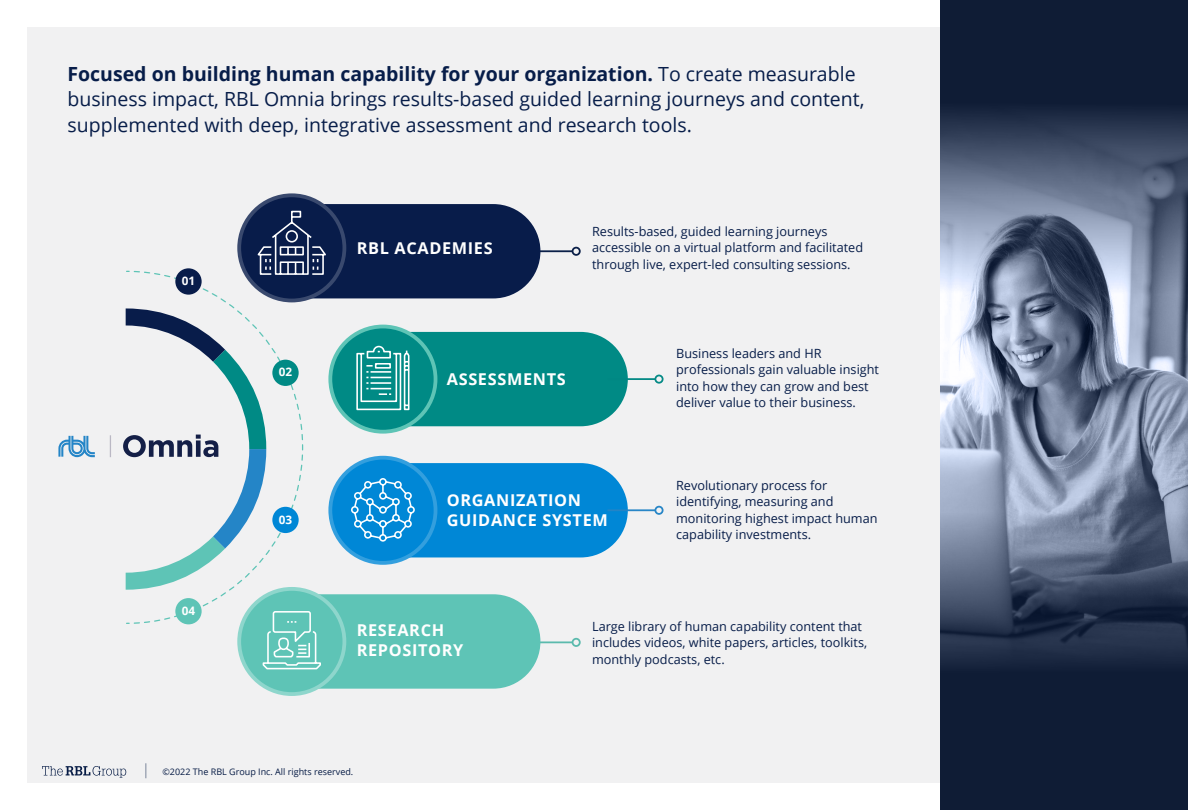
<style>
.page{position:relative;width:1188px;height:810px;background:#fff}
.page>*{position:absolute;margin:0;border:0;box-sizing:border-box;transform-origin:0 0}
.t1{font:19.5px/25.5px "Open Sans";color:#071d49}
.t2{font:700 16.35px/20px "Open Sans";letter-spacing:.04em;color:#fff}
.t3{font:12.75px/16.4px "Open Sans";color:#071d49}
.t4{font:700 11.7px "Open Sans";color:#fff}
.t5{font:9px "Open Sans";color:#071d49}
.s1{font-weight:700}
</style>
<div class="page">
<div style="left:27px;top:27px;width:1134px;height:756px;background:#f1f1f2"></div>
<svg style="left:110px;top:436px;width:1px;height:21px"></svg>
<svg style="left:58px;top:436px;width:37px;height:21px"></svg>
<div style="left:254px;top:204px;width:286px;height:94px;background:#081c4a;border-radius:47px"></div>
<div style="left:239px;top:195px;width:105px;height:106px;background:#081c4a;border-radius:50%"></div>
<div style="left:237px;top:193px;width:109px;height:109px;border:4px solid #39496e;border-radius:50%"></div>
<div style="left:336px;top:332px;width:292px;height:94px;background:#008a85;border-radius:47px"></div>
<div style="left:330px;top:327px;width:106px;height:105px;background:#008a85;border-radius:50%"></div>
<div style="left:328px;top:325px;width:109px;height:109px;border:4px solid #5ec4b6;border-radius:50%"></div>
<svg style="left:356px;top:345px;width:54px;height:66px"></svg>
<div style="left:336px;top:463px;width:292px;height:94px;background:#0087d6;border-radius:47px"></div>
<div style="left:330px;top:458px;width:106px;height:105px;background:#0087d6;border-radius:50%"></div>
<div style="left:328px;top:456px;width:109px;height:109px;border:4px solid #339fde;border-radius:50%"></div>
<svg style="left:351px;top:478px;width:64px;height:64px"></svg>
<div style="left:254px;top:594px;width:286px;height:95px;background:#5ec4b6;border-radius:47px"></div>
<div style="left:239px;top:589px;width:105px;height:105px;background:#5ec4b6;border-radius:50%"></div>
<div style="left:237px;top:587px;width:109px;height:109px;border:4px solid #8ed6cc;border-radius:50%"></div>
<svg style="left:123px;top:210px;width:205px;height:461px"></svg>
<hr style="left:608px;top:378px;width:47px;height:2px;background:#008884">
<div style="left:654px;top:375px;width:10px;height:9px;border:2px solid #008884;border-radius:50%"></div>
<hr style="left:608px;top:509px;width:47px;height:2px;background:#2484c6">
<div style="left:654px;top:506px;width:10px;height:9px;border:2px solid #2484c6;border-radius:50%"></div>
<svg style="left:940px;top:0;width:248px;height:810px;background:#4c5971"></svg>
<p class="t1" style="left:68px;top:60px;width:799px"><span class="s1">Focused on building human capability for your organization.</span> To create measurable business impact, RBL Omnia brings results-based guided learning journeys and content, supplemented with deep, integrative assessment and research tools.</p>
<p class="t4" style="left:182px;top:273px;width:15px">01</p>
<p class="t4" style="left:182px;top:603px;width:15px">04</p>
<p class="t4" style="left:279px;top:364px;width:15px">02</p>
<p class="t4" style="left:279px;top:511px;width:15px">03</p>
<p class="t2" style="left:357px;top:238px;width:137px">RBL ACADEMIES</p>
<p class="t3" style="left:592px;top:223px;width:273px">Results-based, guided learning journeys accessible on a virtual platform and facilitated through live, expert-led consulting sessions.</p>
<p class="t2" style="left:447px;top:369px;width:120px">ASSESSMENTS</p>
<p class="t3" style="left:676px;top:345px;width:204px">Business leaders and HR professionals gain valuable insight into how they can grow and best deliver value to their business.</p>
<p class="t2" style="left:447px;top:489px;width:163px">ORGANIZATION<br>GUIDANCE SYSTEM</p>
<p class="t3" style="left:676px;top:477px;width:203px">Revolutionary process for identifying, measuring and monitoring highest impact human capability investments.</p>
<p class="t2" style="left:357px;top:620px;width:108px">RESEARCH<br>REPOSITORY</p>
<p class="t3" style="left:592px;top:618px;width:277px">Large library of human capability content that includes videos, white papers, articles, toolkits, monthly podcasts, etc.</p>
<p class="t5" style="left:162px;top:765px;width:192px">©2022 The RBL Group Inc. All rights reserved.</p>
</div>
